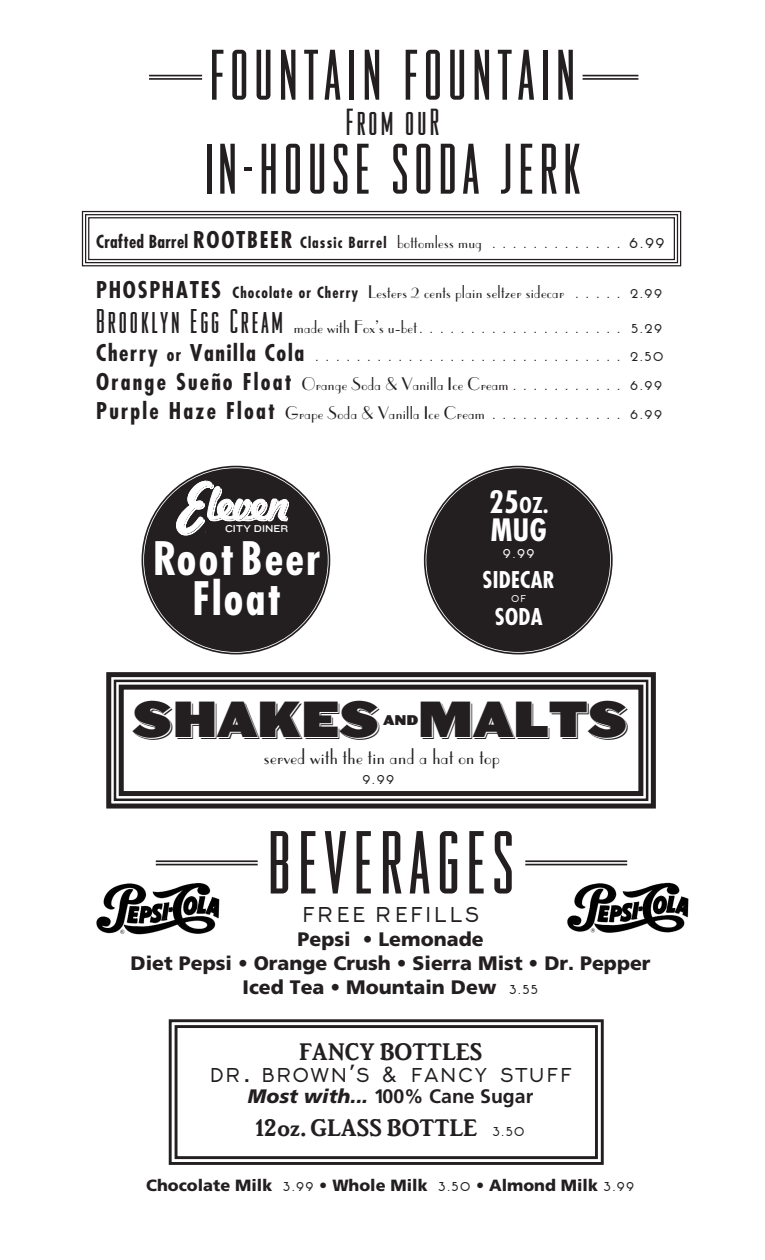
<style>
.page{position:relative;width:765px;height:1260px;background:#fff}
.page>*{position:absolute;margin:0;border:0;box-sizing:border-box;transform-origin:0 0}
.t1{font:78px "Odeon Condensed";letter-spacing:.1em;color:#231f20}
.t2{font:62.5px "Odeon Condensed";letter-spacing:.1em;color:#231f20}
.t3{font:48.12px "Leviathan HTF Black";color:#231f20}
.Futura_Condensed___f{font:700 condensed 44.88px "Futura";letter-spacing:.05em;color:#fff}
.t4{font:33px "Odeon Condensed";letter-spacing:.1em;color:#231f20}
.t5{font:30.38px "Caftype";color:#231f20}
.Futura_Condensed___f-2{font:700 condensed 30px "Futura";color:#fff}
.t6{font:25px "Brighton Bold Plain";color:#231f20}
.Futura_Condensed___f-3{font:700 condensed 22.5px "Futura";letter-spacing:.015em;color:#fff}
.t7{font:21.25px "Parisian";letter-spacing:.015em;color:#231f20}
.Futura_Condensed___f-4{font:700 condensed 21.25px "Futura";color:#fff}
.t8{font:900 19.5px "Frutiger";color:#231f20}
.t9{font:700 19.5px "Frutiger";color:#231f20}
.t10{font:18.75px "Caftype";letter-spacing:.015em;color:#231f20}
.Futura_Condensed___f-5{font:17.5px "Parisian";letter-spacing:.015em;color:#231f20}
.Parisian_Descriptor{font:17.5px "Parisian";letter-spacing:.015em;color:#231f20}
.t11{font:900 16.25px "Frutiger";color:#231f20}
.Futura_Condensed___f-6{font:15px "Caftype";color:#fff}
.t12{font:13.38px "Leviathan HTF Black";color:#231f20}
.Futura_Condensed___f-7{font:12.5px "Caftype";color:#231f20}
.Parisian_Descriptor-2{font:12.5px "Caftype";color:#231f20}
.Futura_Condensed___f-8{font:11.25px "Caftype";letter-spacing:.015em;color:#231f20}
.Parisian_Descriptor-3{font:11.25px "Caftype";color:#231f20}
.Futura_Condensed___f-9{font:11.25px "Caftype";color:#fff}
.t13{font:10.25px "Knockout HTF33 Junior Heviwt";color:#fff}
.s1{font-family:"Futura";font-weight:700;font-stretch:condensed;font-size:17.5px}
.s2{font-family:"Futura";font-weight:700;font-stretch:condensed;font-size:22.5px}
.s3{font-family:"Futura";font-weight:700;font-stretch:condensed;font-size:15px}
.s4{font-family:"Parisian";font-size:17.5px}
.s5{font-family:"Caftype";font-size:12.5px}
.s6{font-family:"Odeon Condensed";font-size:30px}
.s7{font-size:30px}
.s8{font-family:"Caftype";font-weight:400;font-size:11.25px}
.s9{font-size:21.62px}
.s10{font-family:"Futura";font-size:20px}
.s11{font-weight:900;font-style:italic}
</style>
<div class="page">
<svg style="left:106px;top:672px;width:550px;height:137px"></svg>
<div style="left:114px;top:680px;width:534px;height:121px;border:3px solid #231f20"></div>
<div style="left:119px;top:685px;width:524px;height:111px;border:5px solid #231f20"></div>
<svg style="left:81px;top:210px;width:601px;height:57px"></svg>
<div style="left:85px;top:214px;width:593px;height:49px;border:1px solid #231f20"></div>
<div style="left:88px;top:217px;width:587px;height:43px;border:1px solid #231f20"></div>
<img style="left:96px;top:883px;width:124px;height:52px">
<img style="left:567px;top:882px;width:122px;height:51px">
<hr style="left:156px;top:860px;width:102px;height:2px;background:#231f20">
<hr style="left:156px;top:864px;width:102px;height:1px;background:#231f20">
<hr style="left:525px;top:860px;width:102px;height:2px;background:#231f20">
<hr style="left:525px;top:864px;width:102px;height:1px;background:#231f20">
<hr style="left:149px;top:75px;width:53px;height:1px;background:#231f20">
<hr style="left:149px;top:78px;width:53px;height:2px;background:#231f20">
<hr style="left:583px;top:75px;width:55px;height:1px;background:#231f20">
<hr style="left:583px;top:78px;width:55px;height:2px;background:#231f20">
<div style="left:144px;top:468px;width:184px;height:184px;background:#231f20;border-radius:50%"></div>
<svg style="left:174px;top:481px;width:115px;height:54px"></svg>
<div style="left:426px;top:468px;width:184px;height:184px;background:#231f20;border-radius:50%"></div>
<svg style="left:168px;top:1019px;width:436px;height:146px"></svg>
<div style="left:175px;top:1025px;width:423px;height:134px;border:3px solid #231f20"></div>
<p class="t2" style="left:210px;top:41px;width:367px">FOUNTAIN FOUNTAIN</p>
<p class="t4" style="left:346px;top:104px;width:95px">From ouR</p>
<p class="t2" style="left:205px;top:135px;width:376px">IN-HOUSE SODA JERK</p>
<p class="Parisian_Descriptor-2" style="left:96px;top:238px;width:571px"><span class="s1">Crafted Barrel</span> <span class="s2">ROOTBEER</span> <span class="s3">Classic Barrel</span> <span class="s4">bottomless mug</span> . . . . . . . . . . . . . 6. 99</p>
<p class="Parisian_Descriptor" style="left:96px;top:282px;width:516px"><span class="s2">PHOSPHATES</span> <span class="s3">Chocolate or Cherry</span> Lesters 2 cents plain seltzer sidecar <span class="s5">. . . .</span></p>
<p class="Parisian_Descriptor-3" style="left:629px;top:288px;width:35px">2.99</p>
<p class="Futura_Condensed___f-7" style="left:96px;top:322px;width:516px"><span class="s6">Brooklyn Egg Cream</span> <span class="s4">made with Fox’s u-bet</span> . . . . . . . . . . . . . . . . . . .</p>
<p class="Futura_Condensed___f-8" style="left:630px;top:323px;width:34px">5.29</p>
<p class="Futura_Condensed___f-7" style="left:96px;top:351px;width:516px"><span class="s2">Cherry</span> <span class="s1">or</span> <span class="s2">Vanilla Cola</span> . . . . . . . . . . . . . . . . . . . . . . . . . . . . .</p>
<p class="Futura_Condensed___f-8" style="left:629px;top:352px;width:36px">2.50</p>
<p class="Futura_Condensed___f-5" style="left:96px;top:374px;width:516px"><span class="s2">Orange Sueño Float</span> Orange Soda &amp; Vanilla Ice Cream <span class="s5">. . . . . . . . . .</span></p>
<p class="Futura_Condensed___f-8" style="left:630px;top:381px;width:35px">6.99</p>
<p class="Futura_Condensed___f-5" style="left:96px;top:403px;width:516px"><span class="s2">Purple Haze Float</span> Grape Soda &amp; Vanilla Ice Cream <span class="s5">. . . . . . . . . . . .</span></p>
<p class="Futura_Condensed___f-8" style="left:630px;top:410px;width:35px">6.99</p>
<p class="t13" style="left:225px;top:523px;width:65px">CITY DINER</p>
<p class="Futura_Condensed___f" style="left:153px;top:530px;width:169px">Root Beer</p>
<p class="Futura_Condensed___f" style="left:192px;top:570px;width:90px">Float</p>
<p class="Futura_Condensed___f-4" style="left:489px;top:492px;width:61px"><span class="s7">25</span>OZ.</p>
<p class="Futura_Condensed___f-2" style="left:491px;top:511px;width:57px">MUG</p>
<p class="Futura_Condensed___f-9" style="left:502px;top:549px;width:35px">9.99</p>
<p class="Futura_Condensed___f-3" style="left:483px;top:566px;width:74px">SIDECAR</p>
<p class="Futura_Condensed___f-6" style="left:511px;top:590px;width:17px">of</p>
<p class="Futura_Condensed___f-3" style="left:495px;top:602px;width:49px">SODA</p>
<p class="t3" style="left:133px;top:687px;width:248px">SHAKES</p>
<p class="t3" style="left:418px;top:687px;width:212px">MALTS</p>
<p class="t12" style="left:384px;top:711px;width:36px">AND</p>
<p class="t7" style="left:264px;top:745px;width:237px">served with the tin and a hat on top</p>
<p class="Futura_Condensed___f-8" style="left:362px;top:775px;width:35px">9.99</p>
<p class="t1" style="left:268px;top:821px;width:247px">BEVERAGES</p>
<p class="t10" style="left:301px;top:907px;width:181px">FREE REFILLS</p>
<p class="t8" style="left:298px;top:928px;width:188px">Pepsi • Lemonade</p>
<p class="t8" style="left:131px;top:951px;width:522px">Diet Pepsi • Orange Crush • Sierra Mist • Dr. Pepper</p>
<p class="t8" style="left:243px;top:975px;width:297px">Iced Tea • Mountain Dew <span class="s8">3. 55</span></p>
<p class="t6" style="left:299px;top:1036px;width:185px">FANCY BOTTLES</p>
<p class="t5" style="left:209px;top:1058px;width:365px">dr. brown<span class="s9">’</span>s <span class="s10">&amp;</span> fancy stuff</p>
<p class="t9" style="left:248px;top:1085px;width:287px"><span class="s11">Most with...</span> 100% Cane Sugar</p>
<p class="t6" style="left:256px;top:1113px;width:222px">12oz.GLASS BOTTLE</p>
<p class="Futura_Condensed___f-8" style="left:492px;top:1127px;width:35px">3.50</p>
<p class="t11" style="left:146px;top:1176px;width:490px">Chocolate Milk <span class="s8">3. 99</span> • Whole Milk <span class="s8">3. 50</span> • Almond Milk <span class="s8">3. 99</span></p>
</div>
